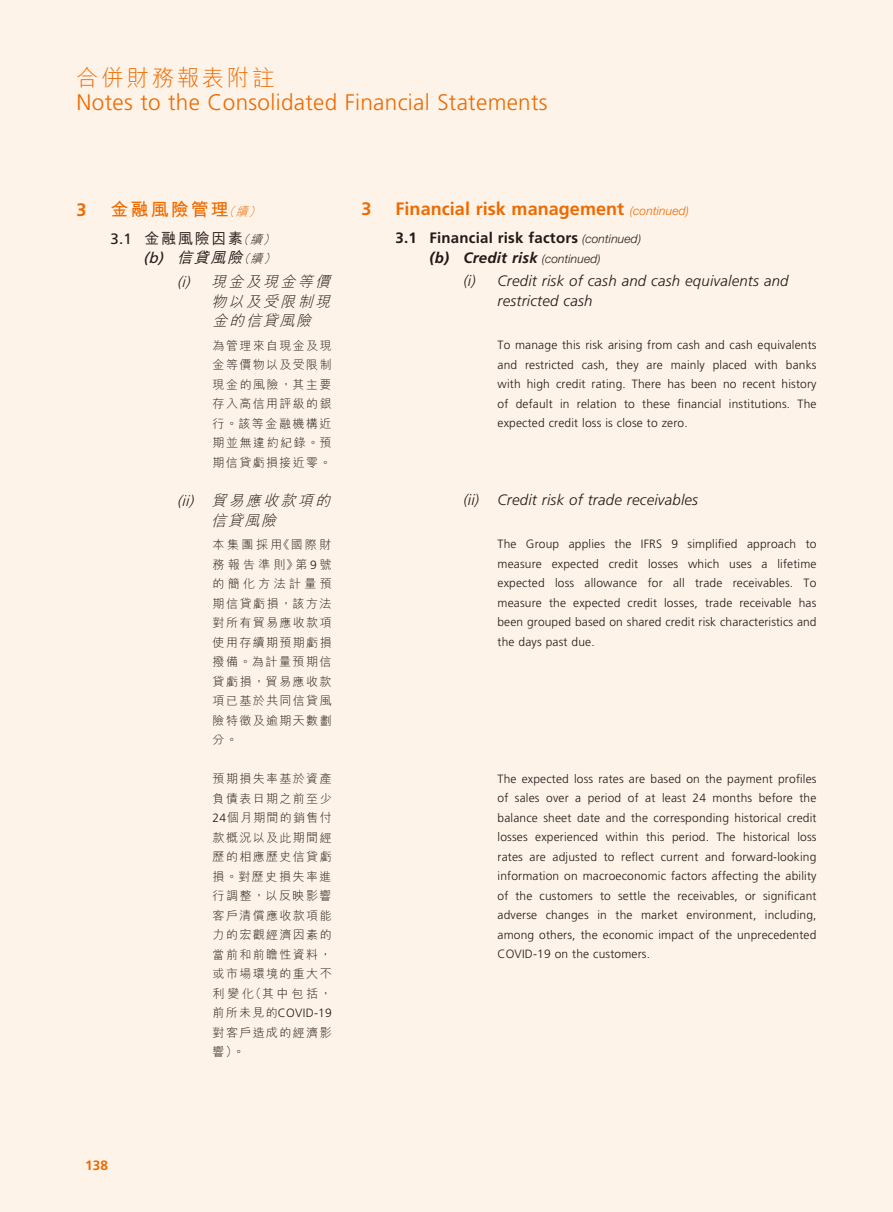
<style>
.page{position:relative;width:893px;height:1212px;background:#fef3e8}
.page>*{position:absolute;margin:0;border:0;box-sizing:border-box;transform-origin:0 0}
.t1{font:300 22.5px "Frutiger";letter-spacing:.015em;color:#ed6a00}
.t2{font:300 22.5px "M Hei HK";letter-spacing:.115em;color:#ed6a00}
.t3{font:700 18px "Frutiger";letter-spacing:.005em;color:#ed6a00}
.t4{font:700 18px "M Hei HK";letter-spacing:.115em;color:#ed6a00}
.t5{font:italic 300 15px/19.5px "Frutiger";letter-spacing:.015em;color:#231916}
.t6{font:700 15px/19.5px "Frutiger";letter-spacing:.015em;color:#231916;text-align:center}
.t7{font:italic 300 15px/19.5px "M Hei HK";color:#231916;text-align:justify}
.t8{font:500 15px/19.5px "M Hei HK";letter-spacing:.115em;color:#231916;text-align:right}
.t9{font:700 13.5px "Frutiger";color:#ed6a00}
.t10{font:300 12px/19.5px "Frutiger";letter-spacing:.015em;color:#231916;text-align:justify}
.t11{font:300 12px/19.5px "M Hei HK";letter-spacing:.115em;color:#231916;text-align:justify}
.s1{font-weight:300;font-style:italic;font-size:12px}
.s2{font-family:"Frutiger";font-weight:400}
.s3{font-family:"Frutiger";font-weight:400;font-style:italic}
.s4{font-style:italic}
.s5{font-family:"Frutiger"}
.s6{font-family:"M Hei HK"}
.s7{font-family:"Helvetica Neue";font-weight:300;font-style:italic;font-size:12px}
</style>
<div class="page">
<h1 class="t2" style="left:77px;top:62px;width:199px">合併財務報表附註</h1>
<h1 class="t1" style="left:77px;top:90px;width:473px">Notes to the Consolidated Financial Statements</h1>
<h2 class="t3" style="left:77px;top:199px;width:12px">3</h2>
<h2 class="t4" style="left:111px;top:196px;width:156px">金融風險管理<span class="s1">（續）</span></h2>
<p class="t8" style="left:111px;top:228px;width:171px"><span class="s2">3.1</span> 金融風險因素<span class="s1">（續）</span><span class="s3">(b)</span> <span class="s4">信貸風險</span><span class="s1">（續）</span></p>
<p class="t7" style="left:211px;top:271px;width:126px;text-indent:-34px"><span class="s5">(i)</span> 現金及現金等價物以及受限制現金的信貸風險</p>
<p class="t11" style="left:213px;top:335px;width:121px">為管理來自現金及現金等價物以及受限制現金的風險，其主要存入高信用評級的銀行。該等金融機構近期並無違約紀錄。預期信貸虧損接近零。</p>
<p class="t7" style="left:211px;top:490px;width:126px;text-indent:-34px"><span class="s5">(ii)</span> 貿易應收款項的信貸風險</p>
<p class="t11" style="left:213px;top:535px;width:121px">本集團採用《國際財務報告準則》第<span class="s5">9</span>號的簡化方法計量預期信貸虧損，該方法對所有貿易應收款項使用存續期預期虧損撥備。為計量預期信貸虧損，貿易應收款項已基於共同信貸風險特徵及逾期天數劃分。</p>
<p class="t11" style="left:213px;top:769px;width:121px">預期損失率基於資產負債表日期之前至少<span class="s5">24</span>個月期間的銷售付款概況以及此期間經歷的相應歷史信貸虧損。對歷史損失率進行調整，以反映影響客戶清償應收款項能力的宏觀經濟因素的當前和前瞻性資料，或市場環境的重大不利變化（其中包括，</p>
<p class="t10" style="left:213px;top:1003px;width:121px"><span class="s6">前所未見的</span>COVID-19</p>
<p class="t11" style="left:213px;top:1022px;width:121px">對客戶造成的經濟影響）。</p>
<h2 class="t3" style="left:361px;top:198px;width:12px">3</h2>
<h2 class="t3" style="left:395px;top:198px;width:295px">Financial risk management <span class="s7">(continued)</span></h2>
<p class="t6" style="left:395px;top:228px;width:247px">3.1 Financial risk factors <span class="s7">(continued) </span><span class="s4">(b) Credit risk</span> <span class="s7">(continued)</span></p>
<p class="t5" style="left:497px;top:272px;width:293px;text-indent:-34px">(i) Credit risk of cash and cash equivalents and restricted cash</p>
<p class="t10" style="left:497px;top:335px;width:320px">To manage this risk arising from cash and cash equivalents and restricted cash, they are mainly placed with banks with high credit rating. There has been no recent history of default in relation to these fi nancial institutions. The expected credit loss is close to zero.</p>
<p class="t5" style="left:463px;top:490px;width:236px">(ii) Credit risk of trade receivables</p>
<p class="t10" style="left:497px;top:535px;width:321px">The Group applies the IFRS 9 simplified approach to measure expected credit losses which uses a lifetime expected loss allowance for all trade receivables. To measure the expected credit losses, trade receivable has been grouped based on shared credit risk characteristics and the days past due.</p>
<p class="t10" style="left:497px;top:769px;width:320px">The expected loss rates are based on the payment profi les of sales over a period of at least 24 months before the balance sheet date and the corresponding historical credit losses experienced within this period. The historical loss rates are adjusted to reflect current and forward-looking information on macroeconomic factors affecting the ability of the customers to settle the receivables, or signifi cant adverse changes in the market environment, including, among others, the economic impact of the unprecedented COVID-19 on the customers.</p>
<p class="t9" style="left:85px;top:1158px;width:24px">138</p>
</div>
